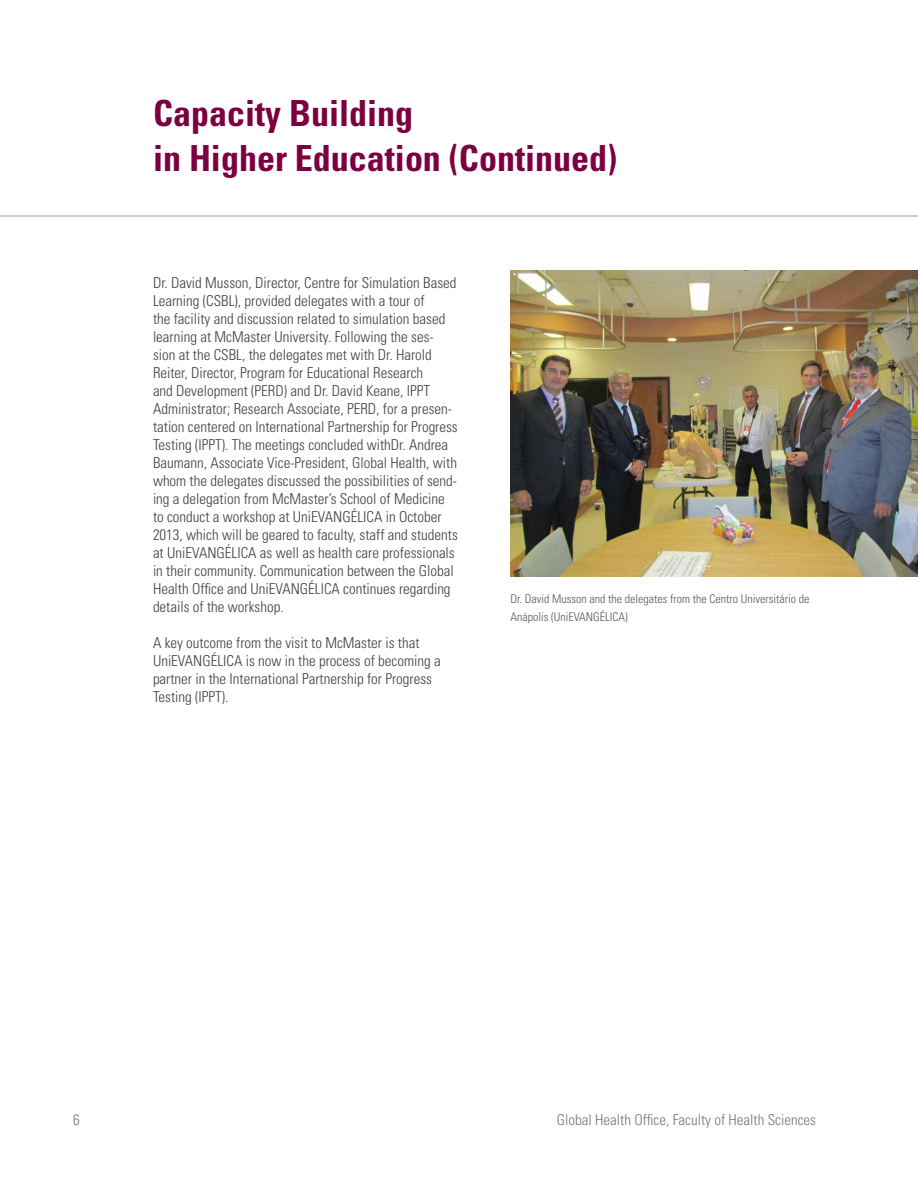
<style>
.page{position:relative;width:918px;height:1188px;background:#fff}
.page>*{position:absolute;margin:0;border:0;box-sizing:border-box;transform-origin:0 0}
.t1{font:700 condensed 36px/45px "Univers LT Std";color:#7c0040}
.t2{font:300 condensed 15px/18px "Univers LT Std";color:#414042}
.t3{font:300 condensed 15px "Univers LT Std";color:#77787b}
.t4{font:300 condensed 12px/18px "Univers LT Std";color:#58595b}
</style>
<div class="page">
<hr style="left:0;top:216px;width:918px;height:1px;background:#949ca1">
<img style="left:510px;top:270px;width:408px;height:306px">
<h1 class="t1" style="left:153px;top:91px;width:466px">Capacity Building<br>in Higher Education (Continued)</h1>
<p class="t2" style="left:153px;top:274px;width:306px">Dr. David Musson, Director, Centre for Simulation Based Learning (CSBL), provided delegates with a tour of<br>the facility and discussion related to simulation based learning at McMaster University. Following the ses&shy;sion at the CSBL, the delegates met with Dr. Harold Reiter, Director, Program for Educational Research<br>and Development (PERD) and Dr. David Keane, IPPT Administrator; Research Associate, PERD, for a presen&shy;tation centered on International Partnership for Progress Testing (IPPT). The meetings concluded withDr. Andrea Baumann, Associate Vice-President, Global Health, with whom the delegates discussed the possibilities of send&shy;ing a delegation from McMaster’s School of Medicine to conduct a workshop at UniEVANGÉLICA in October 2013, which will be geared to faculty, staff and students at UniEVANGÉLICA as well as health care professionals in their community. Communication between the Global Health Office and UniEVANGÉLICA continues regarding details of the workshop.</p>
<p class="t2" style="left:153px;top:634px;width:289px">A key outcome from the visit to McMaster is that UniEVANGÉLICA is now in the process of becoming a partner in the International Partnership for Progress Testing (IPPT).</p>
<p class="t4" style="left:510px;top:590px;width:301px">Dr. David Musson and the delegates from the Centro Universitário de<br>Anápolis (UniEVANGÉLICA)</p>
<p class="t3" style="left:73px;top:1111px;width:8px">6</p>
<p class="t3" style="left:557px;top:1111px;width:261px">Global Health Office, Faculty of Health Sciences</p>
</div>
